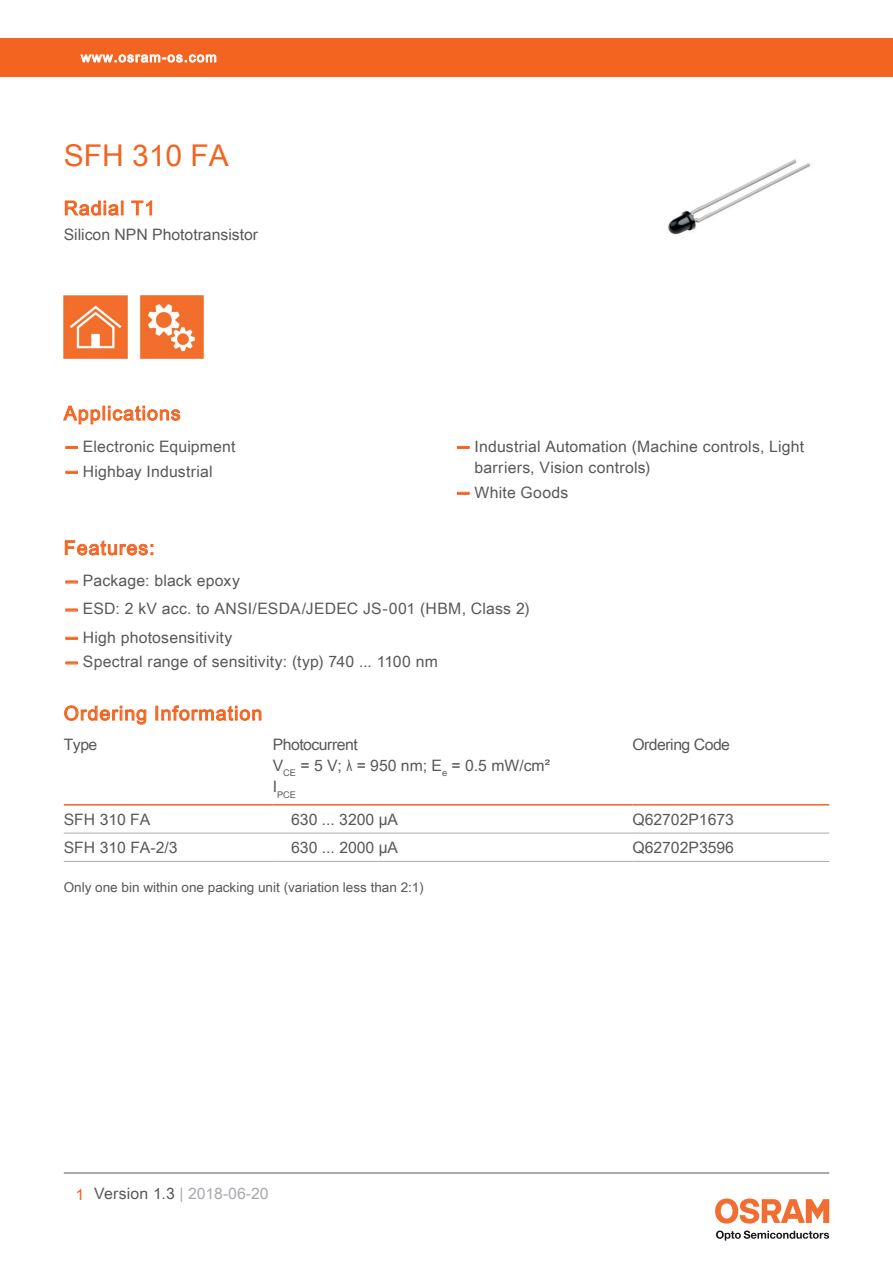
<style>
.page{position:relative;width:893px;height:1263px;background:#fff}
.page>*{position:absolute;margin:0;border:0;box-sizing:border-box;transform-origin:0 0}
.t1{font:30px "Arial Unicode MS";color:#f36421}
.t2{font:19.5px "Arial Unicode MS";letter-spacing:.055em;color:#f36421}
.t3{font:15.75px/21px "Arial Unicode MS";letter-spacing:.01em;color:#57585a}
.t4{font:15.75px "Arial Unicode MS";letter-spacing:-.03em;color:#57585a}
.t5{font:15.75px "Arial Unicode MS";color:#a8a9ad}
.t6{font:13.5px "Arial Unicode MS";color:#57585a}
.t7{font:13.5px "Arial Unicode MS";letter-spacing:.085em;color:#fff}
.t8{font:9.15px "Arial Unicode MS";color:#57585a}
.s1{font-family:"Helvetica Neue LT Pro";font-weight:700;color:#f36421}
.s2{font-family:"Arial"}
.s3{color:#f36421}
.s4{color:#57585a}
</style>
<div class="page">
<hr style="left:64px;top:1173px;width:765px;height:1px;background:#57585a">
<svg style="left:716px;top:1230px;width:113px;height:10px"></svg>
<svg style="left:715px;top:1198px;width:114px;height:25px"></svg>
<div style="left:0;top:38px;width:893px;height:39px;background:#f36421"></div>
<svg style="left:80px;top:54px;width:137px;height:9px"></svg>
<img style="left:668px;top:159px;width:143px;height:76px">
<svg style="left:65px;top:200px;width:58px;height:16px"></svg>
<svg style="left:131px;top:200px;width:21px;height:16px"></svg>
<img style="left:64px;top:295px;width:63px;height:64px">
<img style="left:140px;top:295px;width:64px;height:64px">
<svg style="left:63px;top:405px;width:118px;height:20px"></svg>
<svg style="left:66px;top:446px;width:11px;height:2px"></svg>
<svg style="left:66px;top:471px;width:11px;height:2px"></svg>
<svg style="left:458px;top:446px;width:11px;height:2px"></svg>
<svg style="left:458px;top:492px;width:11px;height:2px"></svg>
<svg style="left:65px;top:540px;width:88px;height:16px"></svg>
<svg style="left:66px;top:581px;width:11px;height:2px"></svg>
<svg style="left:66px;top:609px;width:11px;height:2px"></svg>
<svg style="left:66px;top:637px;width:11px;height:2px"></svg>
<svg style="left:66px;top:662px;width:11px;height:2px"></svg>
<hr style="left:64px;top:804px;width:209px;height:1px;background:#f36421">
<hr style="left:273px;top:804px;width:359px;height:1px;background:#f36421">
<hr style="left:632px;top:804px;width:197px;height:1px;background:#f36421">
<hr style="left:64px;top:833px;width:209px;height:1px;background:#a8a9ad">
<hr style="left:273px;top:833px;width:359px;height:1px;background:#a8a9ad">
<hr style="left:632px;top:833px;width:197px;height:1px;background:#a8a9ad">
<hr style="left:64px;top:861px;width:209px;height:1px;background:#a8a9ad">
<hr style="left:273px;top:861px;width:359px;height:1px;background:#a8a9ad">
<hr style="left:632px;top:861px;width:197px;height:1px;background:#a8a9ad">
<svg style="left:64px;top:705px;width:83px;height:20px"></svg>
<div style="left:155px;top:706px;width:3px;height:14px;border:1px solid #f36421"></div>
<svg style="left:161px;top:705px;width:101px;height:16px"></svg>
<p class="t7" style="left:81px;top:47px;width:137px">www.osram-os.com</p>
<h1 class="t1" style="left:64px;top:134px;width:167px">SFH 310 FA</h1>
<p class="t2" style="left:64px;top:194px;width:93px">Radial T1</p>
<p class="t3" style="left:64px;top:224px;width:196px">Silicon NPN Phototransistor</p>
<p class="t2" style="left:64px;top:399px;width:118px">Applications</p>
<p class="t3" style="left:64px;top:435px;width:173px"><span class="s1">—</span> Electronic Equipment</p>
<p class="t3" style="left:64px;top:460px;width:150px"><span class="s1">—</span> Highbay Industrial</p>
<p class="t3" style="left:475px;top:435px;width:331px;text-indent:-19px"><span class="s1">—</span> Industrial Automation (Machine controls, Light barriers, Vision controls)</p>
<p class="t3" style="left:455px;top:481px;width:114px"><span class="s1">—</span> White Goods</p>
<p class="t2" style="left:64px;top:534px;width:92px">Features:</p>
<p class="t3" style="left:64px;top:570px;width:178px"><span class="s1">—</span> Package: black epoxy</p>
<p class="t3" style="left:64px;top:598px;width:468px"><span class="s1">—</span> ESD: 2 kV acc. to ANSI/ESDA/JEDEC JS-001 (HBM, Class 2)</p>
<p class="t3" style="left:64px;top:626px;width:170px"><span class="s1">—</span> High photosensitivity</p>
<p class="t3" style="left:64px;top:651px;width:376px"><span class="s1">—</span> Spectral range of sensitivity: (typ) 740 ... 1100 nm</p>
<p class="t2" style="left:64px;top:699px;width:200px">Ordering Information</p>
<p class="t3" style="left:64px;top:733px;width:35px">Type</p>
<p class="t4" style="left:273px;top:733px;width:86px">Photocurrent</p>
<p class="t4" style="left:632px;top:733px;width:99px">Ordering Code</p>
<p class="t3" style="left:273px;top:755px;width:279px">V<sub>CE</sub> = 5 V; <span class="s2">λ</span> = 950 nm; E<sub>e</sub> = 0.5 mW/cm²</p>
<p class="t8" style="left:273px;top:788px;width:25px"><sup>I</sup>PCE</p>
<p class="t3" style="left:64px;top:808px;width:88px">SFH 310 FA</p>
<p class="t3" style="left:291px;top:808px;width:108px">630 ... 3200 µA</p>
<p class="t3" style="left:632px;top:808px;width:103px">Q62702P1673</p>
<p class="t3" style="left:64px;top:836px;width:115px">SFH 310 FA-2/3</p>
<p class="t3" style="left:291px;top:836px;width:108px">630 ... 2000 µA</p>
<p class="t3" style="left:632px;top:836px;width:103px">Q62702P3596</p>
<p class="t6" style="left:64px;top:878px;width:362px">Only one bin within one packing unit (variation less than 2:1)</p>
<p class="t5" style="left:76px;top:1182px;width:194px"><span class="s3">1</span> <span class="s4">Version 1.3</span> | 2018-06-20</p>
</div>
